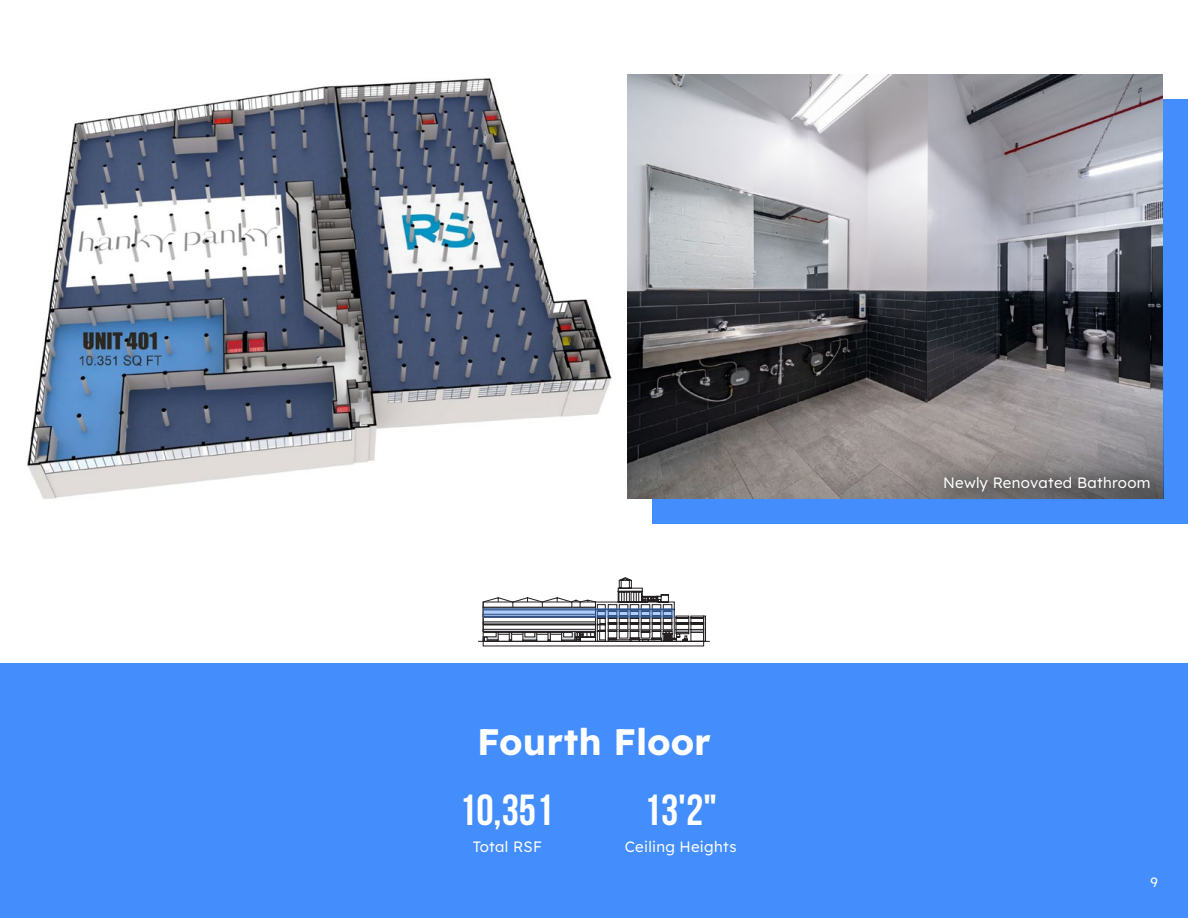
<style>
.page{position:relative;width:1188px;height:918px;background:#fff}
.page>*{position:absolute;margin:0;border:0;box-sizing:border-box;transform-origin:0 0}
.t1{font:700 43.5px "Bebas Neue";color:#fff}
.t2{font:36.75px "Lexend Deca";color:#fff}
.t3{font:15px "Lexend Deca";letter-spacing:.02em;color:#fff}
.t4{font:13.5px "Lexend Deca";color:#fff}
</style>
<div class="page">
<div style="left:653px;top:100px;width:535px;height:424px;background:#438dfc"></div>
<img style="left:628px;top:75px;width:535px;height:289px">
<svg style="left:628px;top:364px;width:535px;height:135px;background:#716d6d"></svg>
<img style="left:27px;top:78px;width:585px;height:421px">
<div style="left:0;top:663px;width:1188px;height:255px;background:#438dfc"></div>
<svg style="left:478px;top:578px;width:232px;height:63px"></svg>
<div style="left:483px;top:641px;width:221px;height:5px;border:1px solid #241f21"></div>
<svg style="left:483px;top:609px;width:191px;height:9px;background:#6886b6"></svg>
<svg style="left:930px;top:464px;width:234px;height:35px;background:#706d6e"></svg>
<h2 class="t2" style="left:477px;top:715px;width:235px">Fourth Floor</h2>
<h1 class="t1" style="left:459px;top:786px;width:96px">10,351</h1>
<p class="t3" style="left:473px;top:836px;width:71px">Total RSF</p>
<h1 class="t1" style="left:644px;top:786px;width:75px">13'2"</h1>
<p class="t3" style="left:625px;top:836px;width:113px">Ceiling Heights</p>
<p class="t3" style="left:943px;top:472px;width:209px">Newly Renovated Bathroom</p>
<p class="t4" style="left:1151px;top:872px;width:9px">9</p>
</div>
